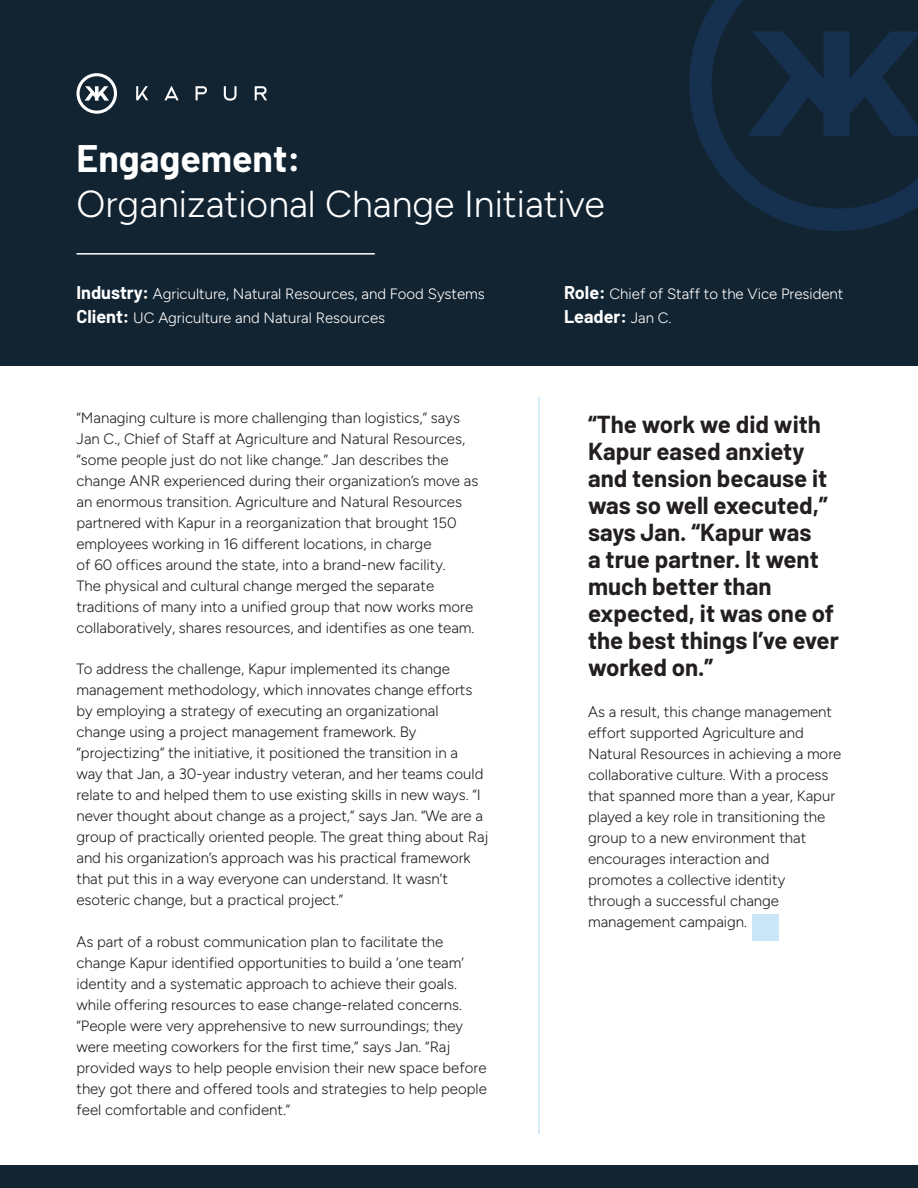
<style>
.page{position:relative;width:918px;height:1188px;background:#fff}
.page>*{position:absolute;margin:0;border:0;box-sizing:border-box;transform-origin:0 0}
.t1{font:300 37.5px/45px "Figtree";color:#fff}
.t2{font:700 24px/27px "Barlow";color:#231f20}
.t3{font:700 18px "Barlow";color:#fff}
.t4{font:300 15px/21px "Figtree";color:#231f20}
.t5{font:300 15px "Figtree";color:#fff}
.s1{font-family:"Barlow";font-weight:700}
.s2{font-family:"Barlow";font-weight:700;font-size:18px}
.s3{font-family:"Figtree";font-weight:300;font-size:15px}
</style>
<div class="page">
<div style="left:0;top:0;width:918px;height:365px;background:#122432"></div>
<hr style="left:76px;top:253px;width:299px;height:2px;background:#fff">
<div style="left:0;top:1166px;width:918px;height:22px;background:#122432"></div>
<svg style="left:689px;top:0;width:229px;height:231px"></svg>
<svg style="left:224px;top:86px;width:13px;height:15px"></svg>
<svg style="left:136px;top:86px;width:12px;height:14px"></svg>
<svg style="left:164px;top:86px;width:15px;height:14px"></svg>
<svg style="left:196px;top:86px;width:11px;height:14px"></svg>
<svg style="left:255px;top:86px;width:12px;height:14px"></svg>
<svg style="left:76px;top:73px;width:41px;height:41px"></svg>
<div style="left:752px;top:914px;width:27px;height:26px;background:#cbe6f7"></div>
<hr style="left:538px;top:397px;width:2px;height:737px;background:#cbe6f7">
<p class="t1" style="left:76px;top:137px;width:530px"><span class="s1">Engagement:<br></span>Organizational Change Initiative</p>
<p class="t5" style="left:76px;top:285px;width:410px"><span class="s2">Industry:</span> Agriculture, Natural Resources, and Food Systems</p>
<p class="t5" style="left:76px;top:309px;width:310px"><span class="s2">Client:</span> UC Agriculture and Natural Resources</p>
<p class="t4" style="left:76px;top:407px;width:403px">“Managing culture is more challenging than logistics,” says Jan C., Chief of Staff at Agriculture and Natural Resources, “some people just do not like change.” Jan describes the change ANR experienced during their organization’s move as an enormous transition. Agriculture and Natural Resources partnered with Kapur in a reorganization that brought 150 employees working in 16 different locations, in charge<br>of 60 offices around the state, into a brand-new facility.<br>The physical and cultural change merged the separate traditions of many into a unified group that now works more collaboratively, shares resources, and identifies as one team.</p>
<p class="t4" style="left:76px;top:659px;width:413px">To address the challenge, Kapur implemented its change management methodology, which innovates change efforts by employing a strategy of executing an organizational change using a project management framework. By “projectizing” the initiative, it positioned the transition in a<br>way that Jan, a 30-year industry veteran, and her teams could relate to and helped them to use existing skills in new ways. “I never thought about change as a project,” says Jan. “We are a group of practically oriented people. The great thing about Raj and his organization’s approach was his practical framework that put this in a way everyone can understand. It wasn’t esoteric change, but a practical project.”</p>
<p class="t4" style="left:76px;top:931px;width:412px">As part of a robust communication plan to facilitate the change Kapur identified opportunities to build a ‘one team’ identity and a systematic approach to achieve their goals. while offering resources to ease change-related concerns. “People were very apprehensive to new surroundings; they were meeting coworkers for the first time,” says Jan. “Raj provided ways to help people envision their new space before they got there and offered tools and strategies to help people feel comfortable and confident.”</p>
<p class="t5" style="left:564px;top:285px;width:281px"><span class="s2">Role:</span> Chief of Staff to the Vice President</p>
<p class="t3" style="left:564px;top:303px;width:109px">Leader: <span class="s3">Jan C.</span></p>
<p class="t2" style="left:588px;top:409px;width:252px">“The work we did with<br>Kapur eased anxiety and tension because it was so well executed,” says Jan. “Kapur was<br>a true partner. It went much better than expected, it was one of the best things I’ve ever worked on.”</p>
<p class="t4" style="left:588px;top:701px;width:255px">As a result, this change management effort supported Agriculture and<br>Natural Resources in achieving a more collaborative culture. With a process that spanned more than a year, Kapur played a key role in transitioning the group to a new environment that encourages interaction and<br>promotes a collective identity through a successful change management campaign.</p>
</div>
